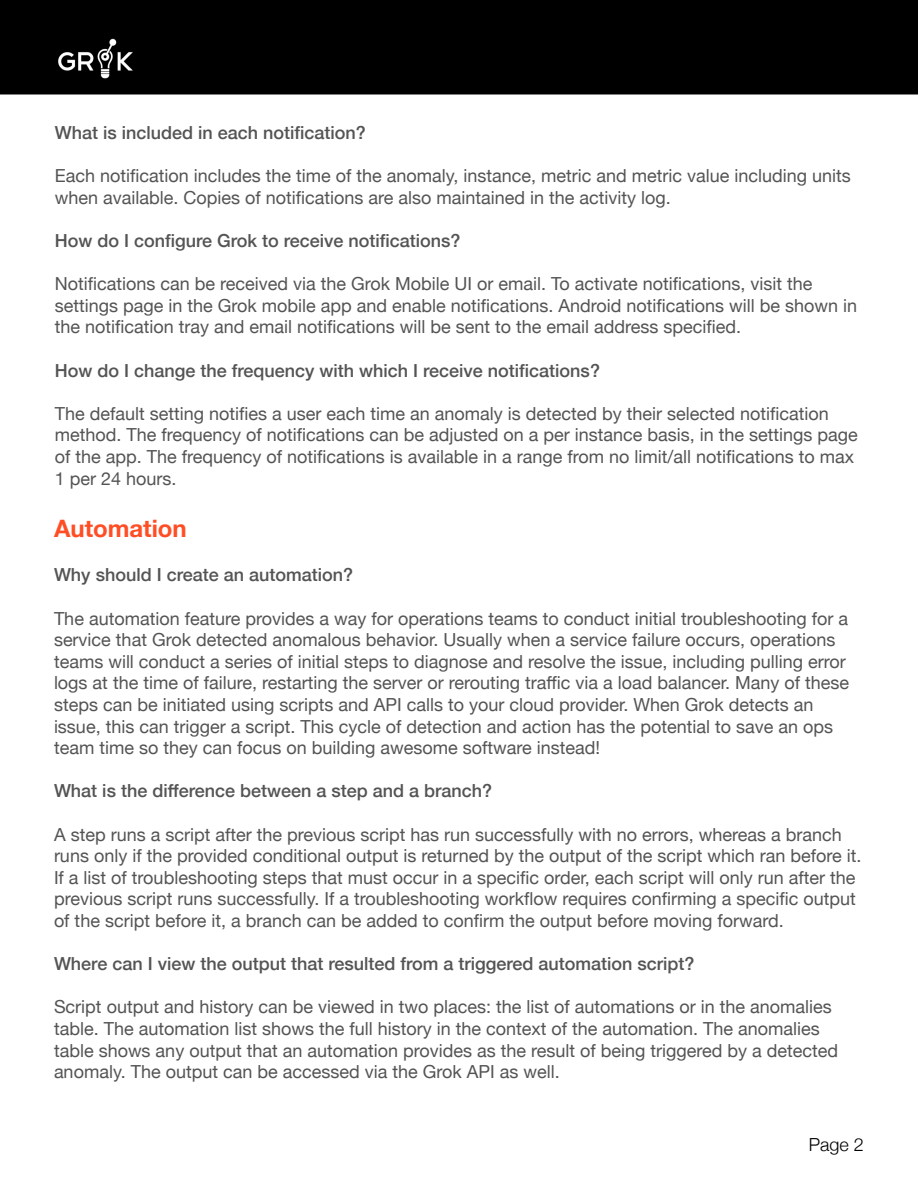
<style>
.page{position:relative;width:918px;height:1188px;background:#fff}
.page>*{position:absolute;margin:0;border:0;box-sizing:border-box;transform-origin:0 0}
.t1{font:700 24px "Helvetica Neue";color:#ff4e25}
.t2{font:18px/21.6px "Helvetica Neue";color:#545454}
.t3{font:500 18px "Helvetica Neue";color:#545454}
.t4{font:300 18px "Helvetica Neue";color:#000}
</style>
<div class="page">
<div style="left:1px;top:1px;width:916px;height:93px;background:#000"></div>
<div style="left:0;top:0;width:918px;height:94px;border:2px solid #000"></div>
<img style="left:58px;top:38px;width:75px;height:41px">
<svg style="left:917px;top:0;width:1px;height:94px"></svg>
<p class="t3" style="left:55px;top:118px;width:313px">What is included in each notification?</p>
<p class="t2" style="left:55px;top:166px;width:798px">Each notification includes the time of the anomaly, instance, metric and metric value including units when available. Copies of notifications are also maintained in the activity log.</p>
<p class="t3" style="left:55px;top:226px;width:407px">How do I configure Grok to receive notifications?</p>
<p class="t2" style="left:55px;top:274px;width:804px">Notifications can be received via the Grok Mobile UI or email. To activate notifications, visit the settings page in the Grok mobile app and enable notifications. Android notifications will be shown in the notification tray and email notifications will be sent to the email address specified.</p>
<p class="t3" style="left:55px;top:356px;width:547px">How do I change the frequency with which I receive notifications?</p>
<p class="t2" style="left:55px;top:404px;width:805px">The default setting notifies a user each time an anomaly is detected by their selected notification method. The frequency of notifications can be adjusted on a per instance basis, in the settings page of the app. The frequency of notifications is available in a range from no limit/all notifications to max 1 per 24 hours.</p>
<h1 class="t1" style="left:54px;top:510px;width:134px">Automation</h1>
<p class="t3" style="left:54px;top:560px;width:301px">Why should I create an automation?</p>
<p class="t2" style="left:54px;top:608px;width:797px">The automation feature provides a way for operations teams to conduct initial troubleshooting for a service that Grok detected anomalous behavior. Usually when a service failure occurs, operations teams will conduct a series of initial steps to diagnose and resolve the issue, including pulling error logs at the time of failure, restarting the server or rerouting traffic via a load balancer. Many of these steps can be initiated using scripts and API calls to your cloud provider. When Grok detects an issue, this can trigger a script. This cycle of detection and action has the potential to save an ops team time so they can focus on building awesome software instead!</p>
<p class="t3" style="left:54px;top:776px;width:440px">What is the difference between a step and a branch?</p>
<p class="t2" style="left:54px;top:824px;width:809px">A step runs a script after the previous script has run successfully with no errors, whereas a branch runs only if the provided conditional output is returned by the output of the script which ran before it.<br>If a list of troubleshooting steps that must occur in a specific order, each script will only run after the previous script runs successfully. If a troubleshooting workflow requires confirming a specific output of the script before it, a branch can be added to confirm the output before moving forward.</p>
<p class="t3" style="left:54px;top:949px;width:642px">Where can I view the output that resulted from a triggered automation script?</p>
<p class="t2" style="left:54px;top:997px;width:786px">Script output and history can be viewed in two places: the list of automations or in the anomalies table. The automation list shows the full history in the context of the automation. The anomalies table shows any output that an automation provides as the result of being triggered by a detected anomaly. The output can be accessed via the Grok API as well.</p>
<p class="t4" style="left:809px;top:1130px;width:57px">Page 2</p>
</div>
